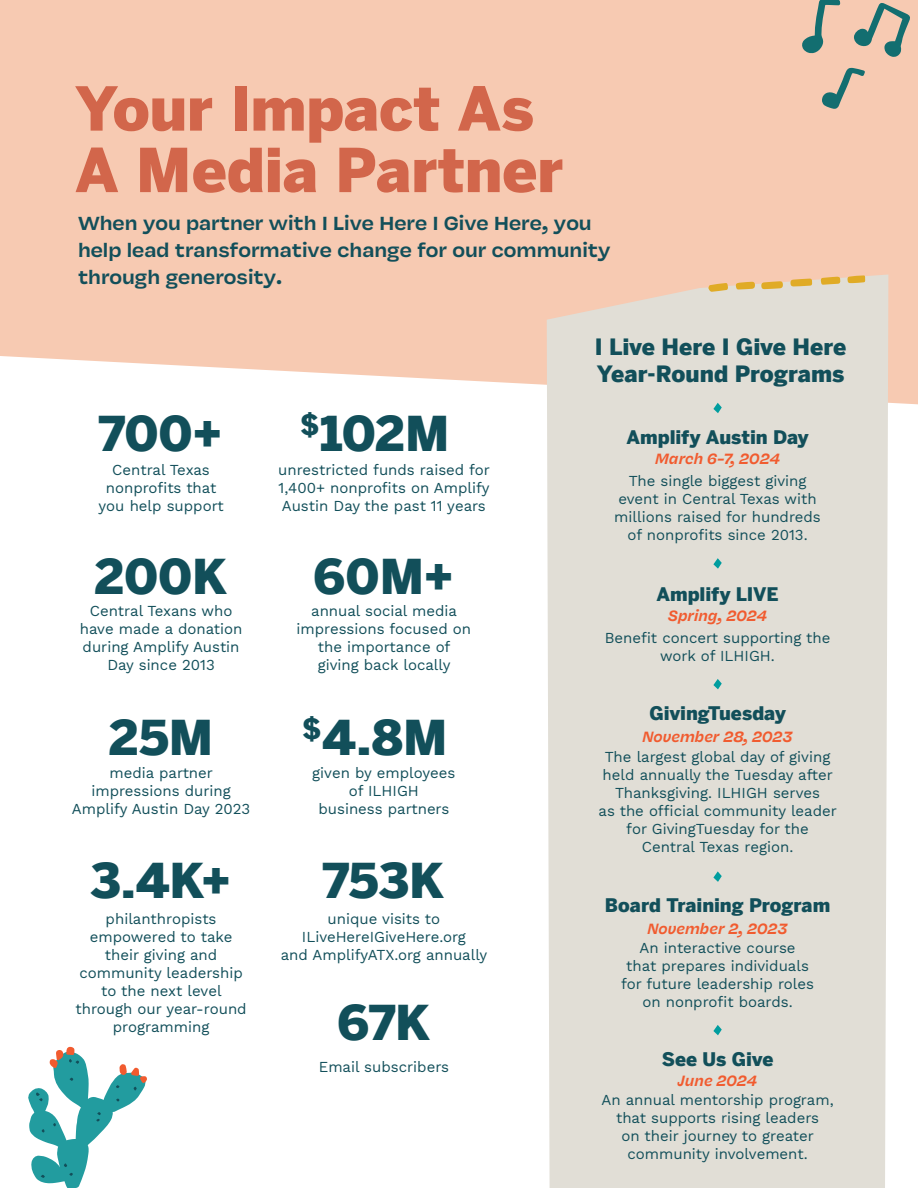
<style>
.page{position:relative;width:918px;height:1188px;background:#fff}
.page>*{position:absolute;margin:0;border:0;box-sizing:border-box;transform-origin:0 0}
.t1{font:900 60px/61.5px "Benton Sans";letter-spacing:-.005em;color:#d2664b}
.t2{font:900 48px "Benton Sans";color:#124f5a}
.t3{font:900 22.5px "Benton Sans";color:#124f5a}
.t4{font:500 21px/27px "Vulf Sans";color:#124f5a}
.t5{font:900 18.75px "Benton Sans";letter-spacing:-.005em;color:#124f5a}
.t6{font:italic 500 16.5px "Vulf Sans";color:#f15b2f}
.t7{font:15px/18px "Work Sans";color:#124f5a;text-align:center}
</style>
<div class="page">
<div style="left:0;top:0;width:918px;height:404px;background:#f7cab2"></div>
<div style="left:547px;top:274px;width:341px;height:914px;background:#e1ded6"></div>
<svg style="left:854px;top:3px;width:57px;height:54px;background:#afac9d"></svg>
<svg style="left:801px;top:0;width:39px;height:53px;background:#b4af9e"></svg>
<svg style="left:822px;top:67px;width:43px;height:42px;background:#b8b09f"></svg>
<svg style="left:713px;top:679px;width:9px;height:10px"></svg>
<svg style="left:713px;top:403px;width:9px;height:10px"></svg>
<svg style="left:713px;top:558px;width:9px;height:11px"></svg>
<svg style="left:713px;top:871px;width:9px;height:11px"></svg>
<svg style="left:713px;top:1025px;width:9px;height:10px"></svg>
<svg style="left:28px;top:1047px;width:119px;height:141px"></svg>
<svg style="left:790px;top:278px;width:22px;height:8px"></svg>
<svg style="left:761px;top:281px;width:22px;height:8px"></svg>
<svg style="left:708px;top:283px;width:20px;height:9px"></svg>
<svg style="left:820px;top:277px;width:20px;height:8px"></svg>
<svg style="left:736px;top:282px;width:19px;height:8px"></svg>
<svg style="left:847px;top:275px;width:18px;height:8px"></svg>
<p class="t1" style="left:75px;top:72px;width:490px">Your Impact As<br>A Media Partner</p>
<p class="t4" style="left:78px;top:209px;width:534px">When you partner with I Live Here I Give Here, you help lead transformative change for our community through generosity.</p>
<p class="t2" style="left:99px;top:391px;width:126px">700+</p>
<p class="t7" style="left:106px;top:460px;width:112px">Central Texas nonprofits that</p>
<p class="t7" style="left:99px;top:496px;width:127px">you help support</p>
<p class="t2" style="left:94px;top:535px;width:135px">200K</p>
<p class="t7" style="left:80px;top:602px;width:164px">Central Texans who have made a donation during Amplify Austin<br>Day since 2013</p>
<p class="t2" style="left:109px;top:696px;width:106px">25M</p>
<p class="t7" style="left:72px;top:763px;width:180px">media partner impressions during<br>Amplify Austin Day 2023</p>
<p class="t2" style="left:91px;top:839px;width:143px">3.4K+</p>
<p class="t7" style="left:75px;top:909px;width:173px">philanthropists empowered to take their giving and community leadership to the next level through our year-round programming</p>
<p class="t2" style="left:300px;top:391px;width:151px"><sup>$</sup>102M</p>
<p class="t7" style="left:278px;top:460px;width:213px;text-align:justify">unrestricted funds raised for 1,400+ nonprofits on Amplify Austin Day the past 11 years</p>
<p class="t2" style="left:313px;top:535px;width:143px">60M+</p>
<p class="t7" style="left:297px;top:602px;width:176px">annual social media impressions focused on the importance of giving back locally</p>
<p class="t2" style="left:302px;top:696px;width:147px"><sup>$</sup>4.8M</p>
<p class="t7" style="left:312px;top:763px;width:145px">given by employees of ILHIGH<br>business partners</p>
<p class="t2" style="left:323px;top:839px;width:123px">753K</p>
<p class="t7" style="left:281px;top:909px;width:208px">unique visits to<br>ILiveHereIGiveHere.org<br>and AmplifyATX.org annually</p>
<p class="t2" style="left:337px;top:981px;width:95px">67K</p>
<p class="t7" style="left:319px;top:1057px;width:132px">Email subscribers</p>
<p class="t3" style="left:595px;top:327px;width:253px">I Live Here I Give Here</p>
<p class="t3" style="left:597px;top:354px;width:249px">Year-Round Programs</p>
<p class="t5" style="left:627px;top:421px;width:184px">Amplify Austin Day</p>
<p class="t6" style="left:655px;top:448px;width:126px">March 6-7, 2024</p>
<p class="t7" style="left:614px;top:472px;width:208px">The single biggest giving event in Central Texas with millions raised for hundreds of nonprofits since 2013.</p>
<p class="t5" style="left:656px;top:577px;width:124px">Amplify LIVE</p>
<p class="t6" style="left:668px;top:605px;width:101px">Spring, 2024</p>
<p class="t7" style="left:605px;top:628px;width:227px">Benefit concert supporting the work of ILHIGH.</p>
<p class="t5" style="left:649px;top:697px;width:138px">GivingTuesday</p>
<p class="t6" style="left:642px;top:725px;width:152px">November 28, 2023</p>
<p class="t7" style="left:599px;top:748px;width:240px">The largest global day of giving held annually the Tuesday after<br>Thanksgiving. ILHIGH serves<br>as the official community leader for GivingTuesday for the<br>Central Texas region.</p>
<p class="t5" style="left:605px;top:889px;width:227px">Board Training Program</p>
<p class="t6" style="left:647px;top:918px;width:142px">November 2, 2023</p>
<p class="t7" style="left:621px;top:939px;width:194px">An interactive course<br>that prepares individuals for future leadership roles on nonprofit boards.</p>
<p class="t5" style="left:662px;top:1043px;width:113px">See Us Give</p>
<p class="t6" style="left:678px;top:1070px;width:81px">June 2024</p>
<p class="t7" style="left:602px;top:1091px;width:234px">An annual mentorship program, that supports rising leaders<br>on their journey to greater community involvement.</p>
</div>
